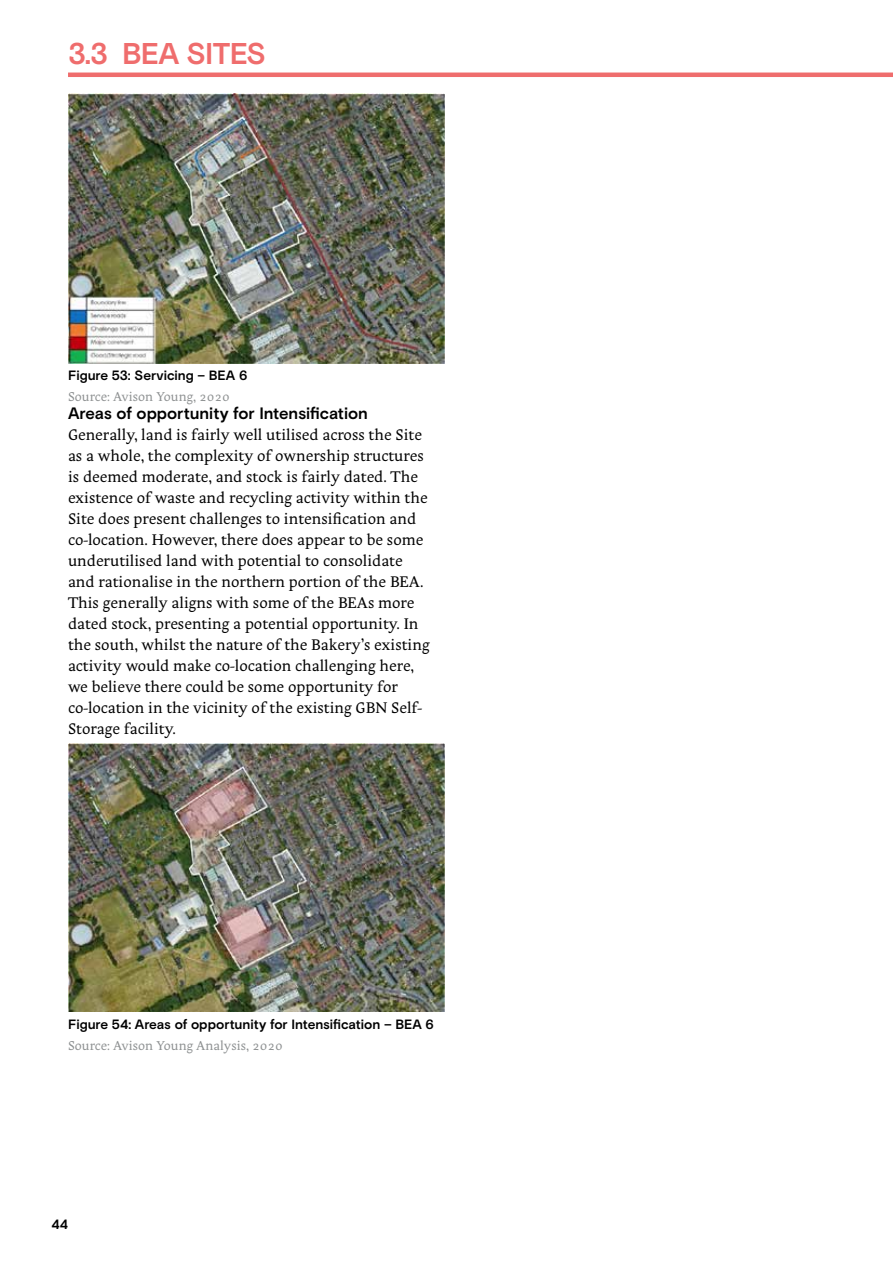
<style>
.page{position:relative;width:893px;height:1263px;background:#fff}
.page>*{position:absolute;margin:0;border:0;box-sizing:border-box;transform-origin:0 0}
.t1{font:600 30px "ML Basis";letter-spacing:-.025em;color:#ef6d6d}
.t2{font:18px/21px "Stockmar";color:#000}
.t3{font:600 16.5px "ML Basis";color:#000}
.t4{font:15px "Stockmar";color:#8e9192}
.t5{font:600 13.5px "ML Basis";color:#000}
</style>
<div class="page">
<hr style="left:68px;top:73px;width:825px;height:4px;background:#ef6d6d">
<img style="left:68px;top:743px;width:376px;height:269px">
<img style="left:68px;top:94px;width:376px;height:269px">
<h1 class="t1" style="left:68px;top:35px;width:199px">3.3 BEA SITES</h1>
<p class="t5" style="left:68px;top:367px;width:181px">Figure 53: Servicing – BEA 6</p>
<p class="t4" style="left:68px;top:387px;width:163px">Source: Avison Young, 2020</p>
<p class="t3" style="left:68px;top:404px;width:301px">Areas of opportunity for Intensification</p>
<p class="t2" style="left:68px;top:424px;width:363px">Generally, land is fairly well utilised across the Site as a whole, the complexity of ownership structures is deemed moderate, and stock is fairly dated. The existence of waste and recycling activity within the Site does present challenges to intensification and co-location. However, there does appear to be some underutilised land with potential to consolidate and rationalise in the northern portion of the BEA.<br>This generally aligns with some of the BEAs more dated stock, presenting a potential opportunity. In the south, whilst the nature of the Bakery’s existing activity would make co-location challenging here, we believe there could be some opportunity for co-location in the vicinity of the existing GBN Self-Storage facility.</p>
<p class="t5" style="left:68px;top:1016px;width:367px">Figure 54: Areas of opportunity for Intensification – BEA 6</p>
<p class="t4" style="left:68px;top:1036px;width:216px">Source: Avison Young Analysis, 2020</p>
<p class="t5" style="left:51px;top:1216px;width:18px">44</p>
</div>
